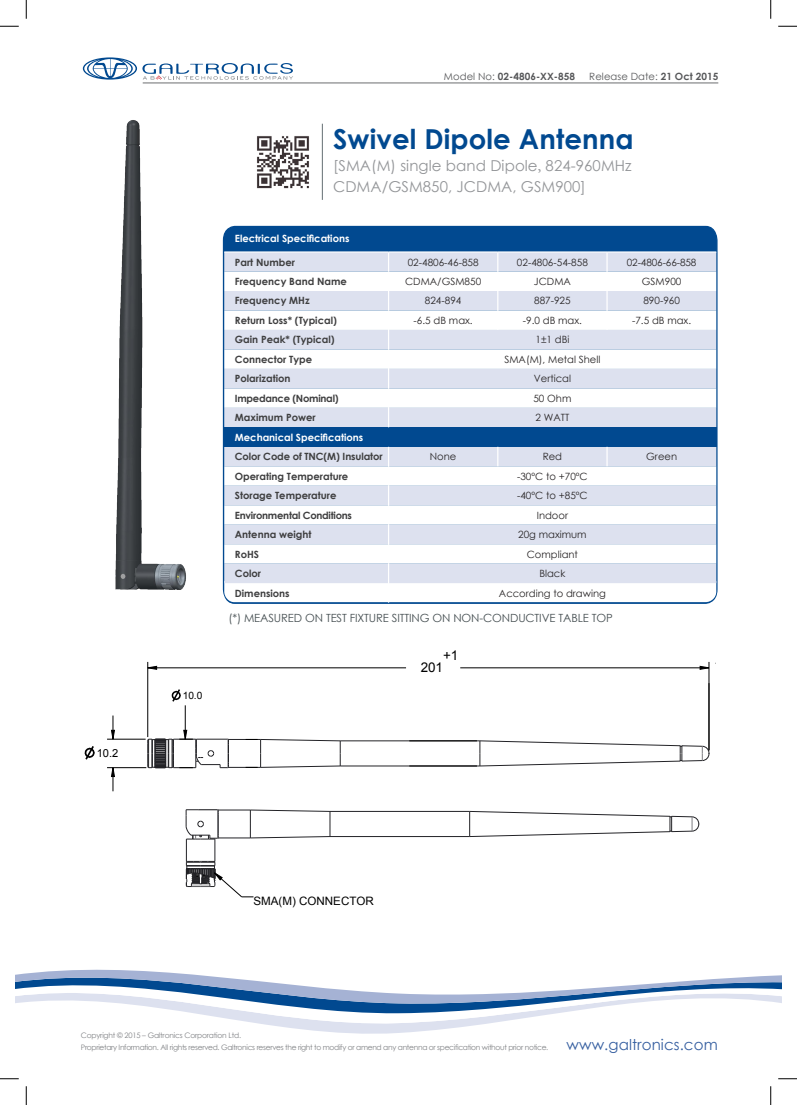
<style>
.page{position:relative;width:797px;height:1105px;background:#fff}
.page>*{position:absolute;margin:0;border:0;box-sizing:border-box;transform-origin:0 0}
.text_running{font:700 27.5px "Century Gothic";letter-spacing:.005em;color:#014990}
.text_running-2{font:15px/21.2px "Century Gothic";letter-spacing:.005em;color:#939598}
.t1{font:15px "Century Gothic";letter-spacing:.005em;color:#365fa0}
.t2{font:13.38px "Arial";color:#000}
.t3{font:11.62px "Arial";color:#000}
.text_running-3{font:11.25px "Century Gothic";letter-spacing:-.01em;color:#464f52}
.t4{font:11.12px "Arial";color:#000}
.t5{font:10.12px "Arial";color:#000}
.t6{font:10px "Century Gothic";color:#282526}
.t7{font:700 10px "Century Gothic";color:#3e3e3f}
.t8{font:700 10px "Century Gothic";color:#fff}
.t9{font:700 10px "Century Gothic";letter-spacing:-.025em;color:#3e3e3f}
.text_running-4{font:700 10px "Century Gothic";letter-spacing:.005em;color:#57585a}
.text_running-5{font:10px "Century Gothic";letter-spacing:.005em;color:#57585a}
.t10{font:7.5px "Century Gothic";letter-spacing:-.04em;color:#808285}
.s1{font-weight:400}
.s2{font-weight:700}
.s3{font-family:"Adobe Hebrew"}
</style>
<div class="page">
<svg style="left:285px;top:1027px;width:175px;height:7px"></svg>
<svg style="left:200px;top:1014px;width:350px;height:13px"></svg>
<svg style="left:146px;top:1006px;width:460px;height:8px"></svg>
<svg style="left:16px;top:969px;width:765px;height:37px"></svg>
<svg style="left:83px;top:57px;width:210px;height:23px"></svg>
<hr style="left:143px;top:83px;width:575px;height:1px;background:#6c6d70">
<hr style="left:322px;top:124px;width:1px;height:76px;background:#646f73">
<img style="left:257px;top:136px;width:52px;height:53px">
<svg style="left:222px;top:225px;width:496px;height:379px;background:#145798"></svg>
<div style="left:224px;top:253px;width:492px;height:18px;background:#dde1ef"></div>
<svg style="left:224px;top:271px;width:492px;height:156px;fill:#dde1ef"></svg>
<div style="left:224px;top:427px;width:492px;height:20px;background:#014990"></div>
<svg style="left:388px;top:253px;width:1px;height:174px"></svg>
<hr style="left:224px;top:251px;width:164px;height:2px;background:#fff">
<hr style="left:388px;top:251px;width:110px;height:2px;background:#fff">
<hr style="left:498px;top:251px;width:109px;height:2px;background:#fff">
<hr style="left:607px;top:251px;width:109px;height:2px;background:#fff">
<svg style="left:497px;top:253px;width:1px;height:77px"></svg>
<svg style="left:606px;top:253px;width:1px;height:77px"></svg>
<svg style="left:224px;top:447px;width:492px;height:156px"></svg>
<hr style="left:228px;top:739px;width:32px;height:1px;background:#222226">
<hr style="left:340px;top:740px;width:140px;height:1px;background:#222226">
<hr style="left:228px;top:767px;width:32px;height:1px;background:#222226">
<hr style="left:340px;top:765px;width:140px;height:1px;background:#222226">
<svg style="left:479px;top:740px;width:231px;height:27px"></svg>
<hr style="left:330px;top:811px;width:139px;height:1px;background:#222226">
<hr style="left:330px;top:836px;width:139px;height:1px;background:#222226">
<svg style="left:468px;top:810px;width:231px;height:27px"></svg>
<svg style="left:171px;top:689px;width:10px;height:13px"></svg>
<hr style="left:409px;top:741px;width:68px;height:1px;background:#000">
<hr style="left:409px;top:766px;width:68px;height:1px;background:#000">
<svg style="left:245px;top:738px;width:96px;height:30px"></svg>
<svg style="left:146px;top:730px;width:83px;height:39px"></svg>
<hr style="left:185px;top:705px;width:1px;height:34px;background:#000">
<svg style="left:185px;top:809px;width:146px;height:89px"></svg>
<svg style="left:84px;top:746px;width:11px;height:14px"></svg>
<svg style="left:148px;top:666px;width:9px;height:4px"></svg>
<svg style="left:699px;top:666px;width:9px;height:4px"></svg>
<hr style="left:107px;top:739px;width:39px;height:1px;background:#000">
<hr style="left:107px;top:767px;width:39px;height:1px;background:#000">
<svg style="left:111px;top:715px;width:4px;height:25px"></svg>
<svg style="left:111px;top:767px;width:4px;height:24px"></svg>
<hr style="left:147px;top:662px;width:1px;height:75px;background:#000">
<hr style="left:708px;top:662px;width:1px;height:88px;background:#000">
<hr style="left:148px;top:668px;width:258px;height:1px;background:#000">
<hr style="left:460px;top:668px;width:249px;height:1px;background:#000">
<img style="left:115px;top:120px;width:71px;height:470px">
<svg style="left:0;top:25px;width:19px;height:2px"></svg>
<svg style="left:778px;top:25px;width:19px;height:2px"></svg>
<svg style="left:0;top:1078px;width:19px;height:1px"></svg>
<svg style="left:778px;top:1078px;width:19px;height:1px"></svg>
<svg style="left:25px;top:0;width:2px;height:19px"></svg>
<svg style="left:25px;top:1086px;width:2px;height:19px"></svg>
<svg style="left:770px;top:0;width:1px;height:19px"></svg>
<svg style="left:770px;top:1086px;width:1px;height:19px"></svg>
<p class="text_running-4" style="left:444px;top:68px;width:133px"><span class="s1">Model No:</span> 02-4806-XX-858</p>
<p class="text_running-5" style="left:589px;top:69px;width:130px">Release Date: <span class="s2">21 Oct 2015</span></p>
<p class="text_running" style="left:333px;top:118px;width:302px">Swivel Dipole Antenna</p>
<p class="text_running-2" style="left:333px;top:154px;width:300px">[SMA M( ) single band Dipole<span class="s3">,</span> 824-960MHz<br>CDMA/GSM850, JCDMA, GSM900[</p>
<p class="t4" style="left:97px;top:746px;width:23px">10.2</p>
<p class="t5" style="left:183px;top:689px;width:21px">10.0</p>
<p class="t8" style="left:235px;top:231px;width:116px">Electrical Specifications</p>
<p class="t7" style="left:235px;top:254px;width:62px">Part Number</p>
<p class="t6" style="left:408px;top:255px;width:72px">02-4806-46-858</p>
<p class="t6" style="left:517px;top:255px;width:72px">02-4806-54-858</p>
<p class="t7" style="left:235px;top:274px;width:113px">Frequency Band Name</p>
<p class="t6" style="left:405px;top:274px;width:78px">CDMA/GSM850</p>
<p class="t6" style="left:534px;top:274px;width:38px">JCDMA</p>
<p class="t7" style="left:235px;top:293px;width:76px">Frequency MHz</p>
<p class="t6" style="left:425px;top:294px;width:38px">824-894</p>
<p class="t6" style="left:534px;top:294px;width:38px">887-925</p>
<p class="t7" style="left:235px;top:313px;width:104px">Return Loss* (Typical)</p>
<p class="t6" style="left:413px;top:313px;width:61px">-6.5 dB max.</p>
<p class="t6" style="left:523px;top:313px;width:61px">-9.0 dB max.</p>
<p class="t7" style="left:235px;top:332px;width:101px">Gain Peak* (Typical)</p>
<p class="t6" style="left:535px;top:333px;width:35px">1±1 dBi</p>
<p class="t7" style="left:235px;top:352px;width:79px">Connector Type</p>
<p class="t6" style="left:504px;top:352px;width:97px">SMA M( ,) Metal Shell</p>
<p class="t7" style="left:235px;top:371px;width:57px">Polarization</p>
<p class="t6" style="left:534px;top:372px;width:39px">Vertical</p>
<p class="t9" style="left:235px;top:391px;width:105px">Impedance (Nominal)</p>
<p class="t6" style="left:533px;top:391px;width:40px">50 Ohm</p>
<p class="t7" style="left:235px;top:410px;width:82px">Maximum Power</p>
<p class="t8" style="left:235px;top:430px;width:130px">Mechanical Specifications</p>
<p class="t6" style="left:535px;top:411px;width:35px">2 WATT</p>
<p class="t7" style="left:235px;top:449px;width:149px">Color Code of TNC M( ) Insulator</p>
<p class="t6" style="left:430px;top:450px;width:28px">None</p>
<p class="t6" style="left:542px;top:450px;width:21px">Red</p>
<p class="t7" style="left:235px;top:469px;width:115px">Operating Temperature</p>
<p class="t6" style="left:517px;top:469px;width:72px">-30ºC to +70ºC</p>
<p class="t7" style="left:235px;top:488px;width:103px">Storage Temperature</p>
<p class="t6" style="left:517px;top:489px;width:72px">-40ºC to +85ºC</p>
<p class="t9" style="left:235px;top:507px;width:119px">Environmental Conditions</p>
<p class="t6" style="left:537px;top:508px;width:33px">Indoor</p>
<p class="t7" style="left:235px;top:527px;width:78px">Antenna weight</p>
<p class="t6" style="left:518px;top:528px;width:70px">20g maximum</p>
<p class="t7" style="left:235px;top:546px;width:26px">RoHS</p>
<p class="t6" style="left:527px;top:547px;width:53px">Compliant</p>
<p class="t7" style="left:235px;top:566px;width:28px">Color</p>
<p class="t6" style="left:539px;top:566px;width:28px">Black</p>
<p class="t7" style="left:235px;top:585px;width:56px">Dimensions</p>
<p class="text_running-3" style="left:228px;top:610px;width:386px">(*) MEASURED ON TEST FIXTURE SITTING ON NON-CONDUCTIVE TABLE TOP</p>
<p class="t6" style="left:499px;top:586px;width:108px">According to drawing</p>
<p class="t2" style="left:443px;top:647px;width:17px">+1</p>
<p class="t2" style="left:421px;top:659px;width:24px">201</p>
<p class="t6" style="left:627px;top:255px;width:71px">02-4806-66-858</p>
<p class="t6" style="left:642px;top:274px;width:41px">GSM900</p>
<p class="t6" style="left:643px;top:294px;width:38px">890-960</p>
<p class="t6" style="left:632px;top:313px;width:61px">-7.5 dB max.</p>
<p class="t6" style="left:646px;top:450px;width:32px">Green</p>
<p class="t3" style="left:253px;top:893px;width:122px">SMA M( ) CONNECTOR</p>
<p class="t10" style="left:81px;top:1030px;width:162px">Copyright © 2015 – Galtronics Corporation Ltd.</p>
<p class="t10" style="left:81px;top:1042px;width:469px">Proprietary Information. All rights reserved. Galtronics reserves the right to modify or amend any antenna or specification without prior notice.</p>
<h2 class="t1" style="left:566px;top:1034px;width:153px">www.galtronics.com</h2>
</div>
